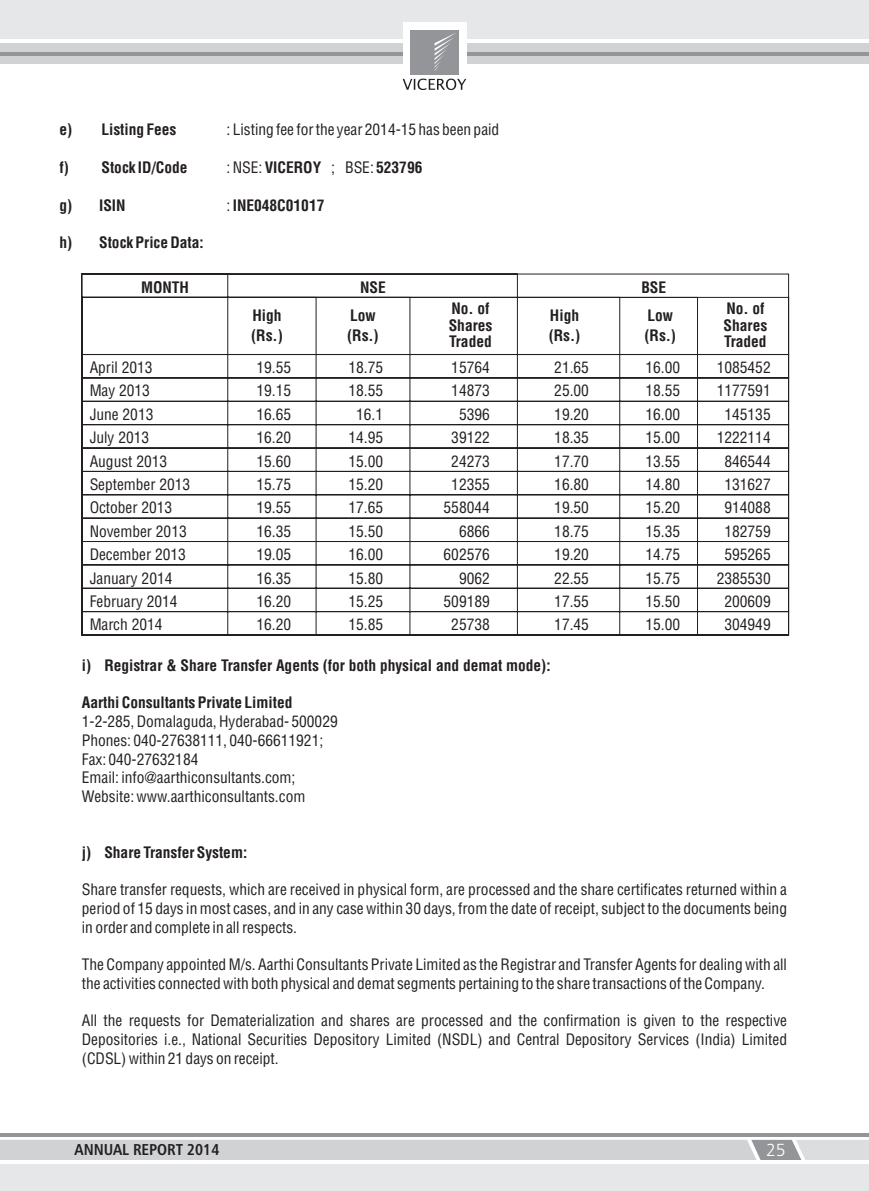
<style>
.page{position:relative;width:869px;height:1191px;background:#fff}
.page>*{position:absolute;margin:0;border:0;box-sizing:border-box;transform-origin:0 0}
.t1{font:17.5px "Humanist 777 BT Light B";color:#fff}
.t2{font:15.75px "Humanist 777 BT Roman Condensed B Bold";color:#231f20}
.t3{font:15.4px/18.7px "Switzerland Condensed";color:#231f20}
.t4{font:800 15.4px/19.4px "Switzerland Condensed";color:#231f20}
.s1{font-weight:400}
</style>
<div class="page">
<div style="left:0;top:0;width:868px;height:43px;background:#e6e7e9"></div>
<div style="left:0;top:43px;width:868px;height:21px;background:#d1d2d4"></div>
<hr style="left:0;top:52px;width:402px;height:4px;background:#939598">
<hr style="left:466px;top:52px;width:402px;height:4px;background:#939598">
<div style="left:402px;top:22px;width:64px;height:53px;background:#fff"></div>
<svg style="left:402px;top:79px;width:64px;height:11px"></svg>
<div style="left:410px;top:30px;width:49px;height:45px;background:#939598"></div>
<svg style="left:434px;top:33px;width:22px;height:38px"></svg>
<hr style="left:0;top:39px;width:402px;height:4px;background:#fff">
<hr style="left:466px;top:39px;width:402px;height:4px;background:#fff">
<hr style="left:0;top:1133px;width:868px;height:3px;background:#939598">
<div style="left:0;top:1160px;width:868px;height:31px;background:#e6e7e9"></div>
<hr style="left:0;top:1160px;width:868px;height:4px;background:#fff">
<svg style="left:81px;top:273px;width:708px;height:363px"></svg>
<svg style="left:0;top:1139px;width:868px;height:21px;background:#d1d2d4"></svg>
<p class="t4" style="left:60px;top:121px;width:118px">e) Listing Fees</p>
<p class="t4" style="left:60px;top:159px;width:129px">f) Stock ID/Code</p>
<p class="t4" style="left:226px;top:159px;width:96px"><span class="s1">: NSE:</span> VICEROY</p>
<p class="t4" style="left:331px;top:159px;width:93px"><span class="s1">; BSE:</span>523796</p>
<p class="t4" style="left:60px;top:197px;width:68px">g) ISIN</p>
<p class="t4" style="left:226px;top:197px;width:99px"><span class="s1">:</span>INE048C01017</p>
<p class="t4" style="left:60px;top:234px;width:146px">h) Stock Price Data:</p>
<p class="t3" style="left:226px;top:122px;width:274px">: Listing fee for the year 2014-15 has been paid</p>
<p class="t4" style="left:141px;top:279px;width:49px">MONTH</p>
<p class="t4" style="left:360px;top:279px;width:27px">NSE</p>
<p class="t4" style="left:641px;top:279px;width:26px">BSE</p>
<p class="t4" style="left:251px;top:307px;width:33px">High (Rs.)</p>
<p class="t4" style="left:347px;top:307px;width:33px">Low (Rs.)</p>
<p class="t4" style="left:448px;top:301px;width:45px;line-height:16.6px">No. of<br>Shares<br>Traded</p>
<p class="t4" style="left:548px;top:307px;width:33px">High (Rs.)</p>
<p class="t4" style="left:644px;top:307px;width:33px">Low (Rs.)</p>
<p class="t4" style="left:723px;top:301px;width:45px;line-height:16.6px">No. of<br>Shares<br>Traded</p>
<p class="t3" style="left:90px;top:359px;width:64px">April 2013</p>
<p class="t3" style="left:256px;top:359px;width:36px">19.55</p>
<p class="t3" style="left:348px;top:359px;width:36px">18.75</p>
<p class="t3" style="left:451px;top:359px;width:40px">15764</p>
<p class="t3" style="left:554px;top:359px;width:36px">21.65</p>
<p class="t3" style="left:645px;top:359px;width:36px">16.00</p>
<p class="t3" style="left:716px;top:359px;width:55px">1085452</p>
<p class="t3" style="left:90px;top:383px;width:62px">May 2013</p>
<p class="t3" style="left:256px;top:383px;width:36px">19.15</p>
<p class="t3" style="left:348px;top:383px;width:36px">18.55</p>
<p class="t3" style="left:451px;top:383px;width:40px">14873</p>
<p class="t3" style="left:554px;top:383px;width:36px">25.00</p>
<p class="t3" style="left:645px;top:383px;width:36px">18.55</p>
<p class="t3" style="left:716px;top:383px;width:55px">1177591</p>
<p class="t3" style="left:90px;top:406px;width:65px">June 2013</p>
<p class="t3" style="left:256px;top:406px;width:36px">16.65</p>
<p class="t3" style="left:356px;top:406px;width:28px">16.1</p>
<p class="t3" style="left:459px;top:406px;width:32px">5396</p>
<p class="t3" style="left:554px;top:406px;width:36px">19.20</p>
<p class="t3" style="left:645px;top:406px;width:36px">16.00</p>
<p class="t3" style="left:724px;top:406px;width:48px">145135</p>
<p class="t3" style="left:90px;top:429px;width:61px">July 2013</p>
<p class="t3" style="left:256px;top:429px;width:36px">16.20</p>
<p class="t3" style="left:348px;top:429px;width:36px">14.95</p>
<p class="t3" style="left:451px;top:429px;width:40px">39122</p>
<p class="t3" style="left:554px;top:429px;width:36px">18.35</p>
<p class="t3" style="left:645px;top:429px;width:36px">15.00</p>
<p class="t3" style="left:716px;top:429px;width:55px">1222114</p>
<p class="t3" style="left:90px;top:453px;width:79px">August 2013</p>
<p class="t3" style="left:256px;top:453px;width:36px">15.60</p>
<p class="t3" style="left:348px;top:453px;width:36px">15.00</p>
<p class="t3" style="left:451px;top:453px;width:40px">24273</p>
<p class="t3" style="left:554px;top:453px;width:36px">17.70</p>
<p class="t3" style="left:645px;top:453px;width:36px">13.55</p>
<p class="t3" style="left:724px;top:453px;width:48px">846544</p>
<p class="t3" style="left:90px;top:476px;width:102px">September 2013</p>
<p class="t3" style="left:256px;top:476px;width:36px">15.75</p>
<p class="t3" style="left:348px;top:476px;width:36px">15.20</p>
<p class="t3" style="left:451px;top:476px;width:40px">12355</p>
<p class="t3" style="left:554px;top:476px;width:36px">16.80</p>
<p class="t3" style="left:645px;top:476px;width:36px">14.80</p>
<p class="t3" style="left:724px;top:476px;width:48px">131627</p>
<p class="t3" style="left:90px;top:500px;width:84px">October 2013</p>
<p class="t3" style="left:256px;top:500px;width:36px">19.55</p>
<p class="t3" style="left:348px;top:500px;width:36px">17.65</p>
<p class="t3" style="left:443px;top:500px;width:48px">558044</p>
<p class="t3" style="left:554px;top:500px;width:36px">19.50</p>
<p class="t3" style="left:645px;top:500px;width:36px">15.20</p>
<p class="t3" style="left:724px;top:500px;width:48px">914088</p>
<p class="t3" style="left:90px;top:523px;width:99px">November 2013</p>
<p class="t3" style="left:256px;top:523px;width:36px">16.35</p>
<p class="t3" style="left:348px;top:523px;width:36px">15.50</p>
<p class="t3" style="left:459px;top:523px;width:32px">6866</p>
<p class="t3" style="left:554px;top:523px;width:36px">18.75</p>
<p class="t3" style="left:645px;top:523px;width:36px">15.35</p>
<p class="t3" style="left:724px;top:523px;width:48px">182759</p>
<p class="t3" style="left:90px;top:546px;width:98px">December 2013</p>
<p class="t3" style="left:256px;top:546px;width:36px">19.05</p>
<p class="t3" style="left:348px;top:546px;width:36px">16.00</p>
<p class="t3" style="left:443px;top:546px;width:48px">602576</p>
<p class="t3" style="left:554px;top:546px;width:36px">19.20</p>
<p class="t3" style="left:645px;top:546px;width:36px">14.75</p>
<p class="t3" style="left:724px;top:546px;width:48px">595265</p>
<p class="t3" style="left:90px;top:570px;width:84px">January 2014</p>
<p class="t3" style="left:256px;top:570px;width:36px">16.35</p>
<p class="t3" style="left:348px;top:570px;width:36px">15.80</p>
<p class="t3" style="left:459px;top:570px;width:32px">9062</p>
<p class="t3" style="left:554px;top:570px;width:36px">22.55</p>
<p class="t3" style="left:645px;top:570px;width:36px">15.75</p>
<p class="t3" style="left:716px;top:570px;width:55px">2385530</p>
<p class="t3" style="left:90px;top:593px;width:89px">February 2014</p>
<p class="t3" style="left:256px;top:593px;width:36px">16.20</p>
<p class="t3" style="left:348px;top:593px;width:36px">15.25</p>
<p class="t3" style="left:443px;top:593px;width:48px">509189</p>
<p class="t3" style="left:554px;top:593px;width:36px">17.55</p>
<p class="t3" style="left:645px;top:593px;width:36px">15.50</p>
<p class="t3" style="left:724px;top:593px;width:48px">200609</p>
<p class="t3" style="left:90px;top:617px;width:74px">March 2014</p>
<p class="t3" style="left:256px;top:617px;width:36px">16.20</p>
<p class="t3" style="left:348px;top:617px;width:36px">15.85</p>
<p class="t3" style="left:451px;top:617px;width:40px">25738</p>
<p class="t3" style="left:554px;top:617px;width:36px">17.45</p>
<p class="t3" style="left:645px;top:617px;width:36px">15.00</p>
<p class="t3" style="left:724px;top:617px;width:48px">304949</p>
<p class="t4" style="left:82px;top:657px;width:470px">i) Registrar &amp; Share Transfer Agents (for both physical and demat mode):</p>
<p class="t4" style="left:82px;top:694px;width:212px">Aarthi Consultants Private Limited</p>
<p class="t3" style="left:82px;top:713px;width:257px">1-2-285, Domalaguda, Hyderabad- 500029<br>Phones: 040-27638111, 040-66611921; Fax: 040-27632184<br>Email: info@aarthiconsultants.com; Website: www.aarthiconsultants.com</p>
<p class="t4" style="left:82px;top:844px;width:167px">j) Share Transfer System:</p>
<p class="t3" style="left:82px;top:881px;width:706px;text-align:justify">Share transfer requests, which are received in physical form, are processed and the share certificates returned within a period of 15 days in most cases, and in any case within 30 days, from the date of receipt, subject to the documents being in order and complete in all respects.</p>
<p class="t3" style="left:82px;top:956px;width:706px">The Company appointed M/s. Aarthi Consultants Private Limited as the Registrar and Transfer Agents for dealing with all the activities connected with both physical and demat segments pertaining to the share transactions of the Company.</p>
<p class="t3" style="left:82px;top:1012px;width:706px;text-align:justify">All the requests for Dematerialization and shares are processed and the confirmation is given to the respective Depositories i.e., National Securities Depository Limited (NSDL) and Central Depository Services (India) Limited (CDSL) within 21 days on receipt.</p>
<p class="t2" style="left:74px;top:1140px;width:146px">ANNUAL REPORT 2014</p>
<p class="t1" style="left:765px;top:1139px;width:21px">25</p>
</div>
